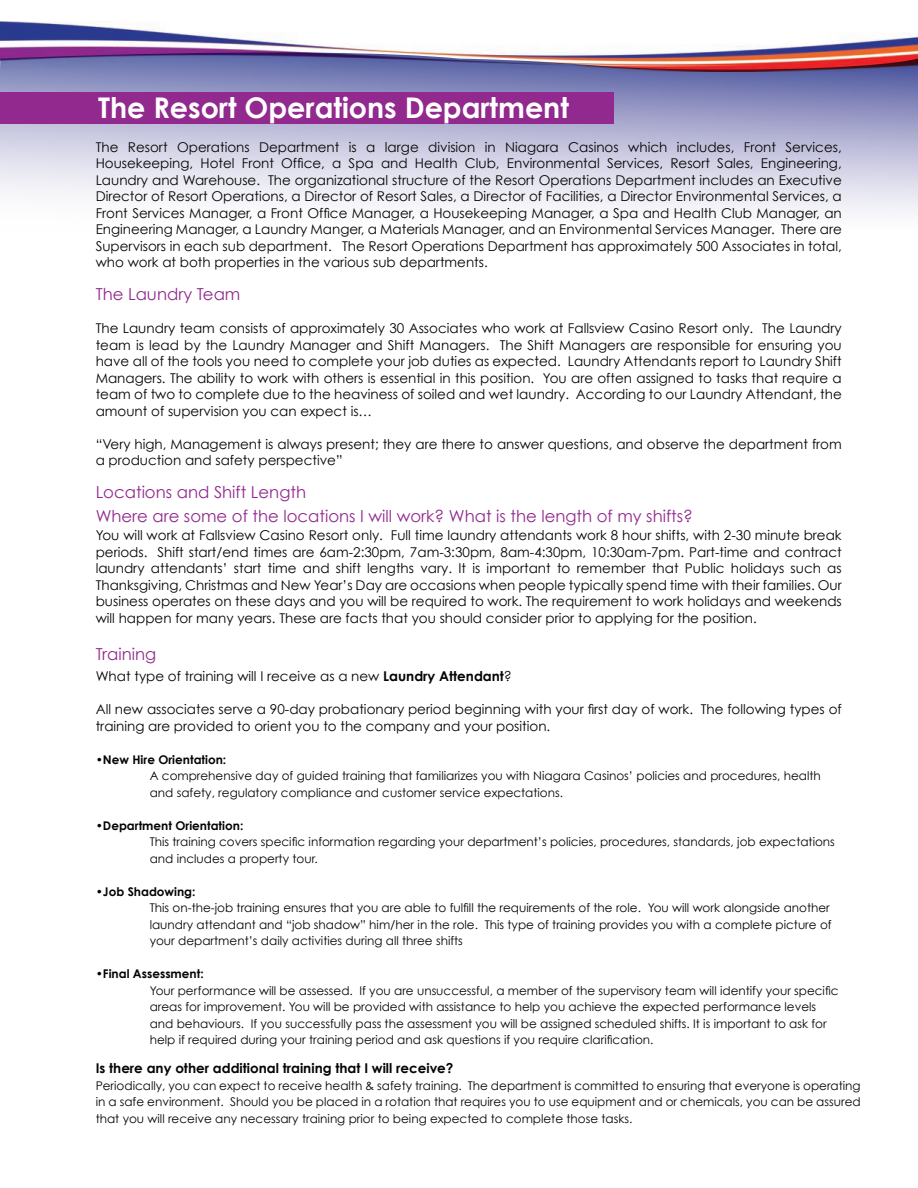
<style>
.page{position:relative;width:918px;height:1188px;background:#fff}
.page>*{position:absolute;margin:0;border:0;box-sizing:border-box;transform-origin:0 0}
.t1{font:700 28.5px "Century Gothic";color:#fff}
.t2{font:16.5px "Century Gothic";color:#91298e}
.t3{font:13.5px/16.5px "Century Gothic";color:#040503;text-align:justify}
.t4{font:700 13.5px "Century Gothic";color:#040503}
.t5{font:12px/16.5px "Century Gothic";color:#040503}
.t6{font:700 12px "Century Gothic";color:#040503}
.s1{font-weight:700}
.s2{font-weight:400}
</style>
<div class="page">
<svg style="left:0;top:71px;width:918px;height:142px"></svg>
<img style="left:0;top:22px;width:918px;height:49px">
<div style="left:0;top:92px;width:614px;height:31px;background:#91298e"></div>
<p class="t1" style="left:98px;top:90px;width:472px">The Resort Operations Department</p>
<p class="t3" style="left:96px;top:138px;width:748px">The Resort Operations Department is a large division in Niagara Casinos which includes, Front Services, Housekeeping, Hotel Front Office, a Spa and Health Club, Environmental Services, Resort Sales, Engineering, Laundry and Warehouse. The organizational structure of the Resort Operations Department includes an Executive Director of Resort Operations, a Director of Resort Sales, a Director of Facilities, a Director Environmental Services, a Front Services Manager, a Front Office Manager, a Housekeeping Manager, a Spa and Health Club Manager, an Engineering Manager, a Laundry Manger, a Materials Manager, and an Environmental Services Manager. There are Supervisors in each sub department. The Resort Operations Department has approximately 500 Associates in total, who work at both properties in the various sub departments.</p>
<p class="t2" style="left:96px;top:284px;width:146px">The Laundry Team</p>
<p class="t3" style="left:96px;top:320px;width:748px">The Laundry team consists of approximately 30 Associates who work at Fallsview Casino Resort only. The Laundry team is lead by the Laundry Manager and Shift Managers. The Shift Managers are responsible for ensuring you have all of the tools you need to complete your job duties as expected. Laundry Attendants report to Laundry Shift Managers. The ability to work with others is essential in this position. You are often assigned to tasks that require a team of two to complete due to the heaviness of soiled and wet laundry. According to our Laundry Attendant, the amount of supervision you can expect is…</p>
<p class="t3" style="left:96px;top:435px;width:748px">“Very high, Management is always present; they are there to answer questions, and observe the department from a production and safety perspective”</p>
<p class="t2" style="left:96px;top:482px;width:212px">Locations and Shift Length</p>
<p class="t2" style="left:96px;top:506px;width:599px">Where are some of the locations I will work? What is the length of my shifts?</p>
<p class="t3" style="left:96px;top:527px;width:748px">You will work at Fallsview Casino Resort only. Full time laundry attendants work 8 hour shifts, with 2-30 minute break periods. Shift start/end times are 6am-2:30pm, 7am-3:30pm, 8am-4:30pm, 10:30am-7pm. Part-time and contract laundry attendants’ start time and shift lengths vary. It is important to remember that Public holidays such as Thanksgiving, Christmas and New Year’s Day are occasions when people typically spend time with their families. Our business operates on these days and you will be required to work. The requirement to work holidays and weekends will happen for many years. These are facts that you should consider prior to applying for the position.</p>
<p class="t2" style="left:96px;top:644px;width:62px">Training</p>
<p class="t3" style="left:96px;top:668px;width:418px">What type of training will I receive as a new <span class="s1">Laundry Attendant</span>?</p>
<p class="t3" style="left:96px;top:701px;width:748px">All new associates serve a 90-day probationary period beginning with your first day of work. The following types of training are provided to orient you to the company and your position.</p>
<p class="t6" style="left:96px;top:752px;width:132px"><span class="s2">•</span>New Hire Orientation:</p>
<p class="t5" style="left:150px;top:767px;width:673px">A comprehensive day of guided training that familiarizes you with Niagara Casinos’ policies and procedures, health and safety, regulatory compliance and customer service expectations.</p>
<p class="t6" style="left:96px;top:818px;width:149px"><span class="s2">•</span>Department Orientation:</p>
<p class="t5" style="left:150px;top:833px;width:687px">This training covers specific information regarding your department’s policies, procedures, standards, job expectations and includes a property tour.</p>
<p class="t6" style="left:96px;top:884px;width:101px"><span class="s2">•</span>Job Shadowing:</p>
<p class="t5" style="left:150px;top:899px;width:683px">This on-the-job training ensures that you are able to fulfill the requirements of the role. You will work alongside another laundry attendant and “job shadow” him/her in the role. This type of training provides you with a complete picture of your department’s daily activities during all three shifts</p>
<p class="t6" style="left:96px;top:966px;width:110px"><span class="s2">•</span>Final Assessment:</p>
<p class="t5" style="left:150px;top:982px;width:690px">Your performance will be assessed. If you are unsuccessful, a member of the supervisory team will identify your specific areas for improvement. You will be provided with assistance to help you achieve the expected performance levels and behaviours. If you successfully pass the assessment you will be assigned scheduled shifts. It is important to ask for help if required during your training period and ask questions if you require clarification.</p>
<p class="t4" style="left:96px;top:1060px;width:359px">Is there any other additional training that I will receive?</p>
<p class="t5" style="left:96px;top:1077px;width:767px;text-align:justify">Periodically, you can expect to receive health &amp; safety training. The department is committed to ensuring that everyone is operating in a safe environment. Should you be placed in a rotation that requires you to use equipment and or chemicals, you can be assured that you will receive any necessary training prior to being expected to complete those tasks.</p>
</div>
